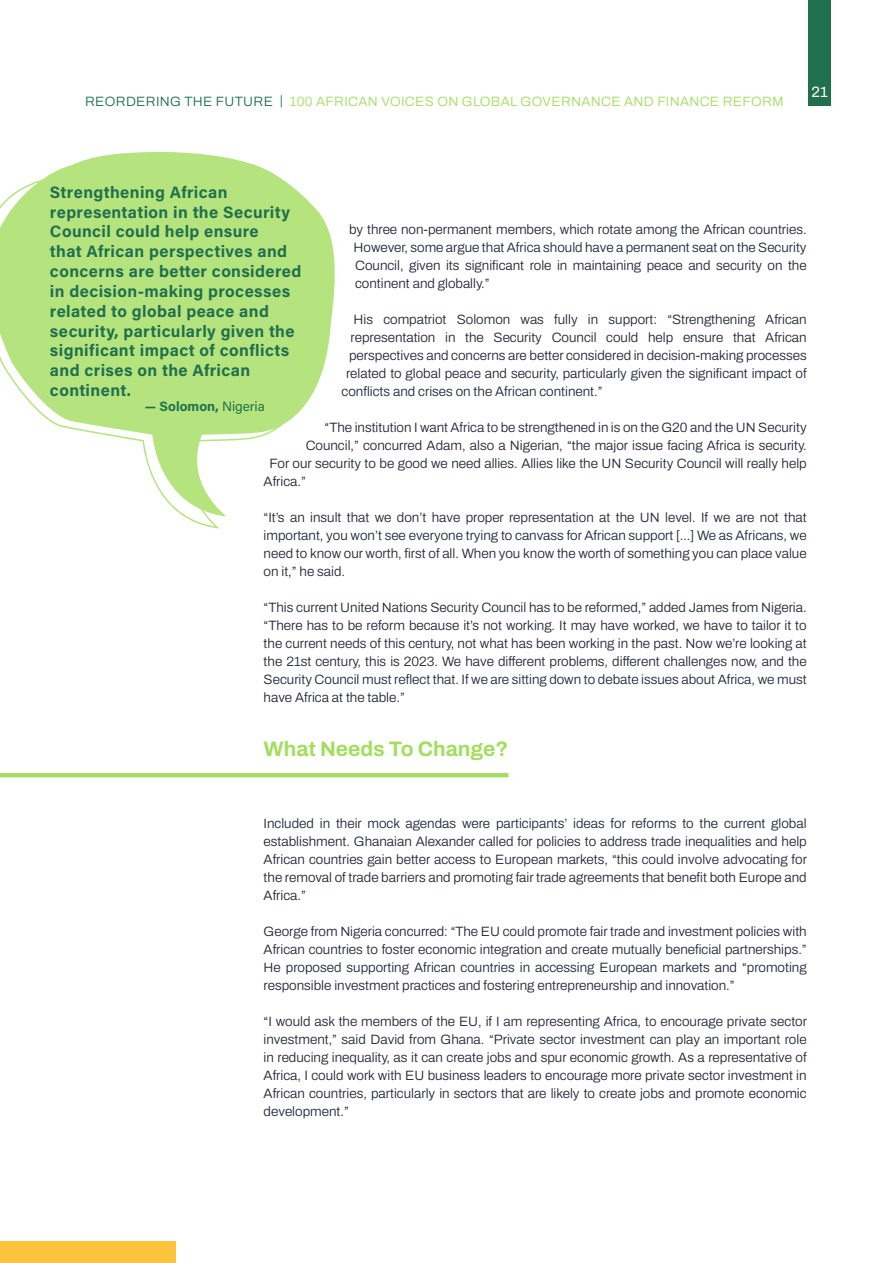
<style>
.page{position:relative;width:893px;height:1263px;background:#fff}
.page>*{position:absolute;margin:0;border:0;box-sizing:border-box;transform-origin:0 0}
.t1{font:700 21px "Archivo";color:#a3de5f}
.t2{font:700 16.5px/19.8px "Acumin Pro";letter-spacing:.025em;color:#20704d}
.t3{font:15px "Archivo";color:#fff}
.t4{font:300 13.5px/18px "Archivo";color:#212537;text-align:justify}
.t5{font:300 13.5px "Archivo";letter-spacing:.025em;color:#a3de5f}
.t6{font:700 13.5px "Acumin Pro";color:#20704d}
.s1{color:#20704d}
.s2{font-weight:400}
</style>
<div class="page">
<div style="left:809px;top:0;width:22px;height:106px;background:#20704d"></div>
<div style="left:0;top:1242px;width:175px;height:21px;background:#fcc43c"></div>
<svg style="left:0;top:773px;width:508px;height:4px;background:#a5de63"></svg>
<svg style="left:58px;top:152px;width:277px;height:151px"></svg>
<svg style="left:0;top:170px;width:333px;height:358px;fill:#b5e47f"></svg>
<p class="t5" style="left:85px;top:92px;width:700px"><span class="s1">REORDERING THE FUTURE |</span> 100 AFRICAN VOICES ON GLOBAL GOVERNANCE AND FINANCE REFORM</p>
<p class="t3" style="left:812px;top:81px;width:18px">21</p>
<p class="t2" style="left:50px;top:181px;width:253px">Strengthening African representation in the Security<br>Council could help ensure<br>that African perspectives and concerns are better considered in decision-making processes related to global peace and security, particularly given the significant impact of conflicts and crises on the African continent.</p>
<p class="t6" style="left:145px;top:397px;width:121px">― Solomon, <span class="s2">Nigeria</span></p>
<p class="t4" style="left:354px;top:220px;width:455px;text-indent:-4px">by three non-permanent members, which rotate among the African countries.<br>However, some argue that Africa should have a permanent seat on the Security Council, given its significant role in maintaining peace and security on the continent and globally.”</p>
<p class="t4" style="left:354px;top:310px;width:455px">His compatriot Solomon was fully in support: “Strengthening African</p>
<p class="t4" style="left:351px;top:328px;width:458px">representation in the Security Council could help ensure that African</p>
<p class="t4" style="left:349px;top:346px;width:459px">perspectives and concerns are better considered in decision-making processes</p>
<p class="t4" style="left:346px;top:364px;width:462px">related to global peace and security, particularly given the significant impact of</p>
<p class="t4" style="left:342px;top:382px;width:262px">conflicts and crises on the African continent.”</p>
<p class="t4" style="left:325px;top:418px;width:484px">“The institution I want Africa to be strengthened in is on the G20 and the UN Security</p>
<p class="t4" style="left:306px;top:436px;width:503px">Council,” concurred Adam, also a Nigerian, “the major issue facing Africa is security.</p>
<p class="t4" style="left:270px;top:454px;width:538px">For our security to be good we need allies. Allies like the UN Security Council will really help</p>
<p class="t4" style="left:264px;top:472px;width:44px">Africa.”</p>
<p class="t4" style="left:264px;top:508px;width:545px">“It’s an insult that we don’t have proper representation at the UN level. If we are not that important, you won’t see everyone trying to canvass for African support […] We as Africans, we need to know our worth, first of all. When you know the worth of something you can place value on it,” he said.</p>
<p class="t4" style="left:264px;top:598px;width:545px">“This current United Nations Security Council has to be reformed,” added James from Nigeria. “There has to be reform because it’s not working. It may have worked, we have to tailor it to the current needs of this century, not what has been working in the past. Now we’re looking at the 21st century, this is 2023. We have different problems, different challenges now, and the Security Council must reflect that. If we are sitting down to debate issues about Africa, we must have Africa at the table.”</p>
<h1 class="t1" style="left:264px;top:733px;width:246px">What Needs To Change?</h1>
<p class="t4" style="left:264px;top:814px;width:545px">Included in their mock agendas were participants’ ideas for reforms to the current global establishment. Ghanaian Alexander called for policies to address trade inequalities and help African countries gain better access to European markets, “this could involve advocating for the removal of trade barriers and promoting fair trade agreements that benefit both Europe and Africa.”</p>
<p class="t4" style="left:264px;top:922px;width:545px">George from Nigeria concurred: “The EU could promote fair trade and investment policies with African countries to foster economic integration and create mutually beneficial partnerships.” He proposed supporting African countries in accessing European markets and “promoting responsible investment practices and fostering entrepreneurship and innovation.”</p>
<p class="t4" style="left:264px;top:1012px;width:545px">“I would ask the members of the EU, if I am representing Africa, to encourage private sector investment,” said David from Ghana. “Private sector investment can play an important role in reducing inequality, as it can create jobs and spur economic growth. As a representative of Africa, I could work with EU business leaders to encourage more private sector investment in African countries, particularly in sectors that are likely to create jobs and promote economic development.”</p>
</div>
